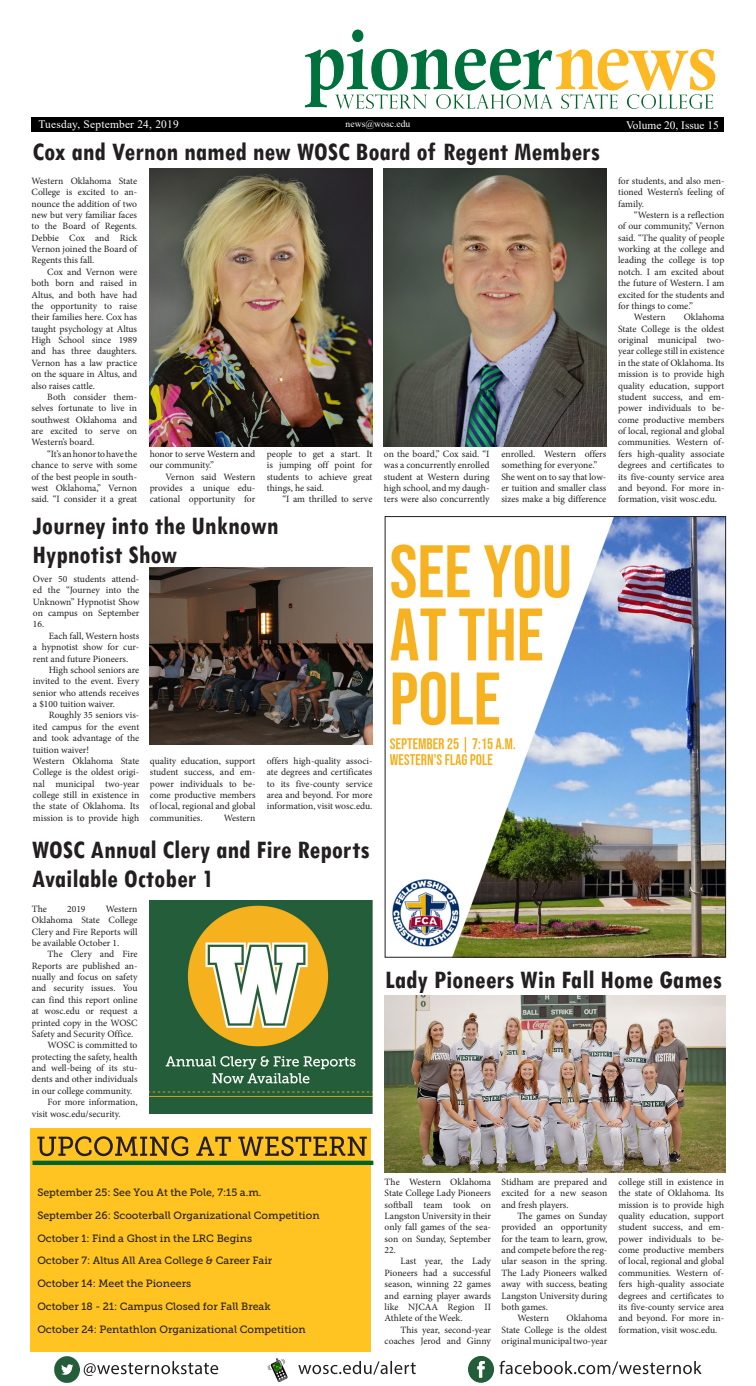
<style>
.page{position:relative;width:756px;height:1386px;background:#fff}
.page>*{position:absolute;margin:0;border:0;box-sizing:border-box;transform-origin:0 0}
.HEADLINE{font:700 condensed 26.69px/28.9px "Tw Cen";color:#231f20}
.t1{font:11.38px "Times New Roman";letter-spacing:.02em;color:#fff}
.t2{font:11.38px "Times New Roman";color:#fff}
.t3{font:10.5px "Museo Slab 500";color:#231f20}
.Body_Text{font:9.62px/11.4px "Minion Pro";color:#231f20;text-align:justify}
.t4{font:9.62px "Times New Roman";color:#fff}
</style>
<div class="page">
<div style="left:31px;top:117px;width:693px;height:15px;background:#000"></div>
<svg style="left:304px;top:29px;width:412px;height:80px"></svg>
<svg style="left:499px;top:1361px;width:203px;height:14px"></svg>
<svg style="left:84px;top:1361px;width:134px;height:15px"></svg>
<img style="left:268px;top:1359px;width:20px;height:22px">
<svg style="left:298px;top:1361px;width:118px;height:14px"></svg>
<img style="left:468px;top:1356px;width:26px;height:27px">
<img style="left:54px;top:1356px;width:26px;height:26px">
<div style="left:30px;top:1128px;width:341px;height:223px;background:#ffc322"></div>
<svg style="left:37px;top:1136px;width:330px;height:20px"></svg>
<hr style="left:33px;top:1161px;width:340px;height:4px;background:#006327">
<img style="left:150px;top:168px;width:223px;height:279px">
<img style="left:385px;top:995px;width:340px;height:177px">
<img style="left:384px;top:168px;width:222px;height:279px">
<img style="left:389px;top:518px;width:335px;height:438px">
<div style="left:385px;top:516px;width:341px;height:442px;border:1px solid #231f20"></div>
<img style="left:150px;top:567px;width:223px;height:177px">
<img style="left:149px;top:901px;width:223px;height:212px">
<p class="t1" style="left:38px;top:116px;width:142px">Tuesday, September 24, 2019</p>
<p class="t4" style="left:346px;top:117px;width:66px">news@wosc.edu</p>
<p class="t2" style="left:626px;top:117px;width:94px">Volume 20, Issue 15</p>
<p class="HEADLINE" style="left:32px;top:137px;width:569px">Cox and Vernon named new WOSC Board of Regent Members</p>
<p class="Body_Text" style="left:31px;top:175px;width:107px">Western Oklahoma State College is excited to an&shy;nounce the addition of two new but very familiar faces to the Board of Regents.<br>Debbie Cox and Rick Vernon joined the Board of Regents this fall.</p>
<p class="Body_Text" style="left:31px;top:266px;width:107px;text-indent:16px">Cox and Vernon were both born and raised in Altus, and both have had the opportunity to raise their families here. Cox has taught psychology at Altus High School since 1989 and has three daughters.<br>Vernon has a law practice on the square in Altus, and also raises cattle.</p>
<p class="Body_Text" style="left:31px;top:391px;width:107px;text-indent:16px">Both consider them&shy;selves fortunate to live in southwest Oklahoma and are excited to serve on Western’s board.</p>
<p class="Body_Text" style="left:31px;top:448px;width:107px;text-indent:16px">“It’s an honor to have the chance to serve with some of the best people in south&shy;west Oklahoma,” Vernon said. “I consider it a great</p>
<p class="Body_Text" style="left:150px;top:448px;width:107px">honor to serve Western and our community.”</p>
<p class="Body_Text" style="left:384px;top:448px;width:107px">on the board,” Cox said. “I was a concurrently enrolled student at Western during high school, and my daugh&shy;ters were also concurrently</p>
<p class="Body_Text" style="left:501px;top:448px;width:106px">enrolled. Western offers something for everyone.”</p>
<p class="Body_Text" style="left:267px;top:448px;width:107px">people to get a start. It is jumping off point for students to achieve great things, he said.</p>
<p class="Body_Text" style="left:283px;top:494px;width:91px">“I am thrilled to serve</p>
<p class="Body_Text" style="left:150px;top:471px;width:107px;text-indent:16px">Vernon said Western provides a unique edu&shy;cational opportunity for</p>
<p class="Body_Text" style="left:501px;top:471px;width:107px">She went on to say that low&shy;er tuition and smaller class sizes make a big difference</p>
<p class="HEADLINE" style="left:32px;top:510px;width:248px">Journey into the Unknown<br>Hypnotist Show</p>
<p class="Body_Text" style="left:33px;top:573px;width:108px">Over 50 students attend&shy;ed the “Journey into the Unknown” Hypnotist Show on campus on September 16.</p>
<p class="Body_Text" style="left:33px;top:630px;width:108px;text-indent:16px">Each fall, Western hosts a hypnotist show for cur&shy;rent and future Pioneers.</p>
<p class="Body_Text" style="left:33px;top:664px;width:108px;text-indent:16px">High school seniors are invited to the event. Every senior who attends receives a $100 tuition waiver.</p>
<p class="Body_Text" style="left:33px;top:710px;width:108px;text-indent:16px">Roughly 35 seniors vis&shy;ited campus for the event and took advantage of the tuition waiver!</p>
<p class="Body_Text" style="left:33px;top:755px;width:108px">Western Oklahoma State College is the oldest origi&shy;nal municipal two-year college still in existence in the state of Oklahoma. Its mission is to provide high</p>
<p class="Body_Text" style="left:150px;top:755px;width:107px">quality education, support student success, and em&shy;power individuals to be&shy;come productive members of local, regional and global communities.</p>
<p class="Body_Text" style="left:224px;top:812px;width:33px">Western</p>
<p class="Body_Text" style="left:267px;top:755px;width:107px">offers high-quality associ&shy;ate degrees and certificates to its five-county service area and beyond. For more information, visit wosc.edu.</p>
<p class="Body_Text" style="left:618px;top:175px;width:108px">for students, and also men&shy;tioned Western’s feeling of family.</p>
<p class="Body_Text" style="left:618px;top:209px;width:108px;text-indent:16px">“Western is a reflection of our community,” Vernon said. “The quality of people working at the college and leading the college is top notch. I am excited about the future of Western. I am excited for the students and for things to come.”</p>
<p class="Body_Text" style="left:634px;top:312px;width:33px">Western</p>
<p class="Body_Text" style="left:618px;top:312px;width:108px;text-indent:66px">Oklahoma State College is the oldest original municipal two&shy;year college still in existence in the state of Oklahoma. Its mission is to provide high quality education, support student success, and em&shy;power individuals to be&shy;come productive members of local, regional and global communities. Western of&shy;fers high-quality associate degrees and certificates to its five-county service area and beyond. For more in&shy;formation, visit wosc.edu.</p>
<p class="HEADLINE" style="left:32px;top:834px;width:339px">WOSC Annual Clery and Fire Reports<br>Available October 1</p>
<p class="Body_Text" style="left:32px;top:903px;width:17px">The</p>
<p class="Body_Text" style="left:67px;top:903px;width:20px">2019</p>
<p class="Body_Text" style="left:32px;top:903px;width:107px;text-indent:74px">Western Oklahoma State College Clery and Fire Reports will be available October 1.</p>
<p class="Body_Text" style="left:32px;top:949px;width:107px;text-indent:16px">The Clery and Fire Reports are published an&shy;nually and focus on safety and security issues. You can find this report online at wosc.edu or request a printed copy in the WOSC Safety and Security Office.</p>
<p class="Body_Text" style="left:32px;top:1040px;width:107px;text-indent:16px">WOSC is committed to protecting the safety, health and well-being of its stu&shy;dents and other individuals in our college community.</p>
<p class="Body_Text" style="left:32px;top:1096px;width:107px;text-indent:16px">For more information, visit wosc.edu/security.</p>
<p class="HEADLINE" style="left:385px;top:965px;width:338px">Lady Pioneers Win Fall Home Games</p>
<p class="t3" style="left:37px;top:1187px;width:226px">September 25: See You At the Pole, 7:15 a.m.</p>
<p class="t3" style="left:37px;top:1209px;width:284px">September 26: Scooterball Organizational Competition</p>
<p class="t3" style="left:37px;top:1232px;width:216px">October 1: Find a Ghost in the LRC Begins</p>
<p class="t3" style="left:37px;top:1255px;width:237px">October 7: Altus All Area College &amp; Career Fair</p>
<p class="t3" style="left:37px;top:1278px;width:155px">October 14: Meet the Pioneers</p>
<p class="t3" style="left:37px;top:1300px;width:235px">October 18 - 21: Campus Closed for Fall Break</p>
<p class="t3" style="left:37px;top:1323px;width:270px">October 24: Pentathlon Organizational Competition</p>
<p class="Body_Text" style="left:385px;top:1176px;width:108px">The Western Oklahoma State College Lady Pioneers softball team took on Langston University in their only fall games of the sea&shy;son on Sunday, September 22.</p>
<p class="Body_Text" style="left:385px;top:1256px;width:108px;text-indent:16px">Last year, the Lady Pioneers had a successful season, winning 22 games and earning player awards like NJCAA Region II Athlete of the Week.</p>
<p class="Body_Text" style="left:385px;top:1324px;width:108px;text-align:right">This year, second-year coaches Jerod and Ginny</p>
<p class="Body_Text" style="left:502px;top:1176px;width:107px">Stidham are prepared and excited for a new season and fresh players.</p>
<p class="Body_Text" style="left:502px;top:1210px;width:107px;text-indent:16px">The games on Sunday provided an opportunity for the team to learn, grow, and compete before the reg&shy;ular season in the spring.<br>The Lady Pioneers walked away with success, beating Langston University during both games.</p>
<p class="Body_Text" style="left:517px;top:1313px;width:33px">Western</p>
<p class="Body_Text" style="left:502px;top:1313px;width:107px;text-indent:65px">Oklahoma State College is the oldest original municipal two-year</p>
<p class="Body_Text" style="left:619px;top:1176px;width:107px">college still in existence in the state of Oklahoma. Its mission is to provide high quality education, support student success, and em&shy;power individuals to be&shy;come productive members of local, regional and global communities. Western of&shy;fers high-quality associate degrees and certificates to its five-county service area and beyond. For more in&shy;formation, visit wosc.edu.</p>
</div>
